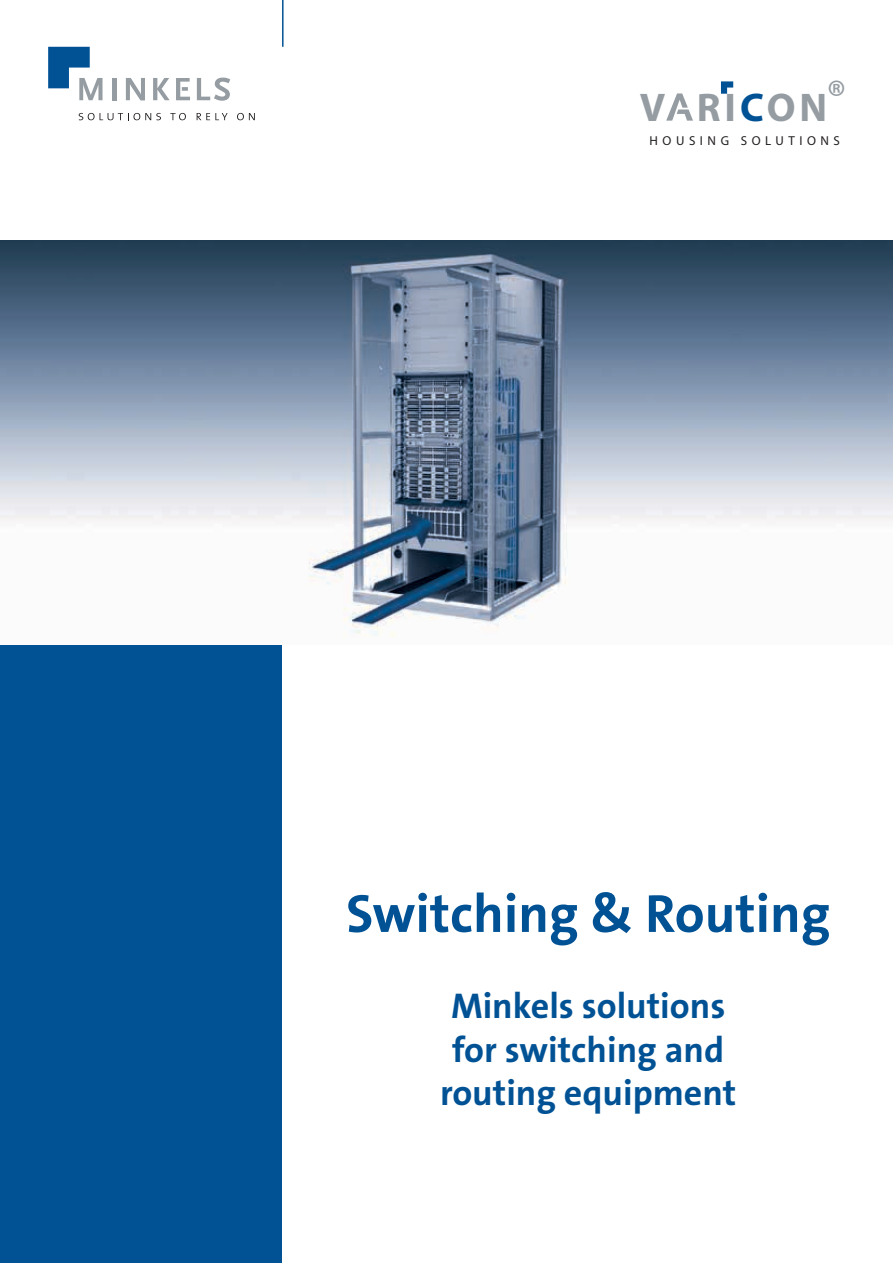
<style>
.page{position:relative;width:893px;height:1263px;background:#fff}
.page>*{position:absolute;margin:0;border:0;box-sizing:border-box;transform-origin:0 0}
.t1{font:700 54px "The Sans Os F";color:#005295}
.t2{font:700 40.2px "Myriad";letter-spacing:.1em;color:#959ca2}
.t3{font:700 36px/43.2px "The Sans Os F";color:#005295;text-align:center}
.t4{font:700 34.35px "Myriad";color:#959ca2}
.t5{font:12.9px "Myriad";letter-spacing:.35em;color:#231f20}
.s1{color:#005295}
</style>
<div class="page">
<svg style="left:48px;top:47px;width:55px;height:53px"></svg>
<hr style="left:112px;top:78px;width:4px;height:22px;background:#959ca2">
<svg style="left:126px;top:78px;width:19px;height:22px"></svg>
<svg style="left:153px;top:78px;width:17px;height:22px"></svg>
<svg style="left:197px;top:78px;width:33px;height:23px"></svg>
<svg style="left:176px;top:78px;width:14px;height:22px"></svg>
<svg style="left:79px;top:113px;width:82px;height:7px"></svg>
<svg style="left:170px;top:113px;width:16px;height:7px"></svg>
<svg style="left:197px;top:113px;width:31px;height:7px"></svg>
<svg style="left:237px;top:113px;width:18px;height:7px"></svg>
<hr style="left:282px;top:0;width:2px;height:47px;background:#005295">
<div style="left:0;top:645px;width:281px;height:618px;background:#005295"></div>
<img style="left:0;top:240px;width:893px;height:397px">
<svg style="left:666px;top:93px;width:27px;height:28px"></svg>
<svg style="left:721px;top:81px;width:12px;height:13px"></svg>
<p class="t4" style="left:828px;top:75px;width:19px">®</p>
<p class="t2" style="left:697px;top:86px;width:132px">RI<span class="s1">C</span>ON</p>
<p class="t5" style="left:650px;top:135px;width:192px">HOUSING SOLUTIONS</p>
<p class="t2" style="left:640px;top:86px;width:27px">V</p>
<h1 class="t1" style="left:346px;top:879px;width:486px">Switching &amp; Routing</h1>
<p class="t3" style="left:440px;top:985px;width:298px">Minkels solutions for switching and routing equipment</p>
</div>
